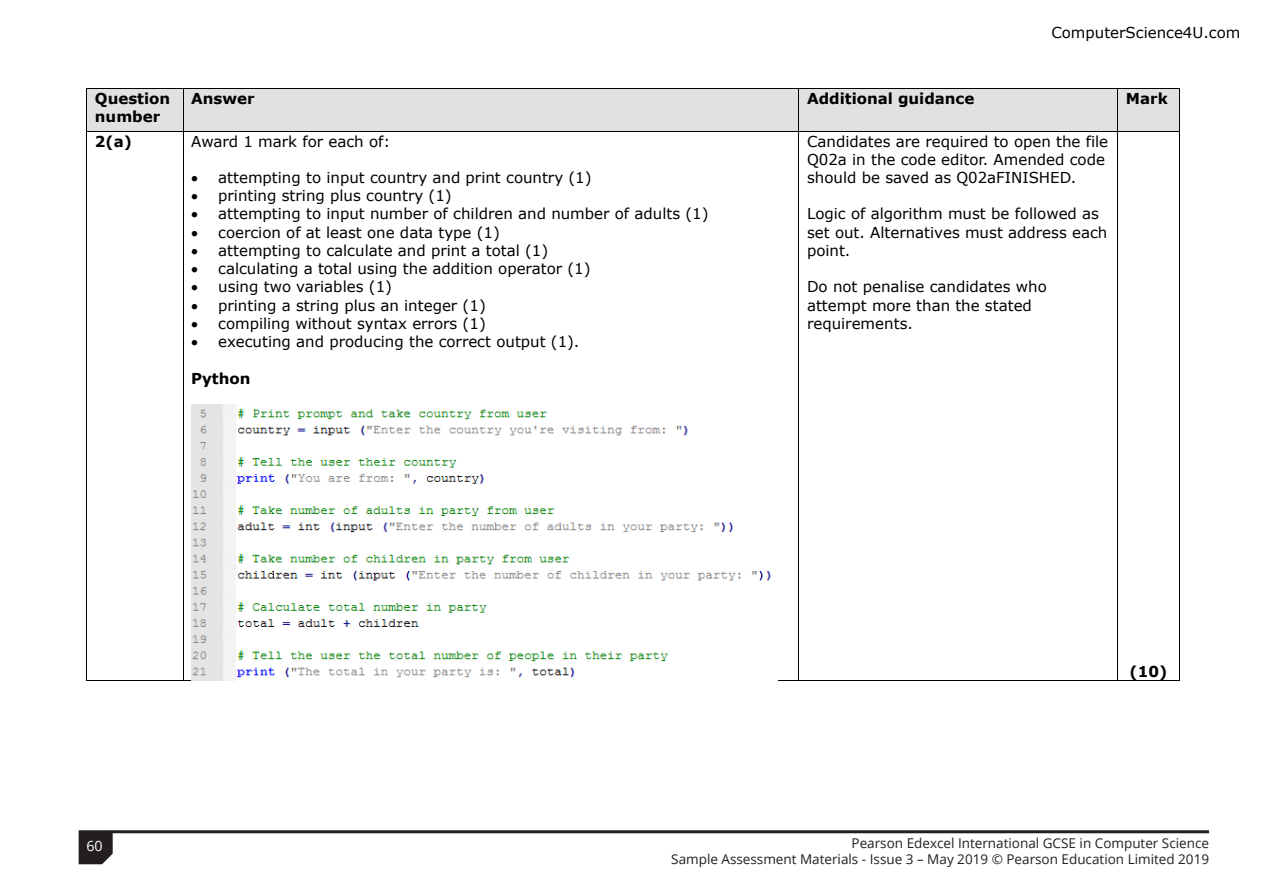
<style>
.page{position:relative;width:1263px;height:893px;background:#fff}
.page>*{position:absolute;margin:0;border:0;box-sizing:border-box;transform-origin:0 0}
.t1{font:15px/18.3px "Verdana";color:#000}
.t2{font:700 15px/18.1px "Verdana";color:#000}
.t3{font:14.25px "Open Sans";color:#fff}
.t4{font:13.5px/16.5px "Open Sans";color:#231f20;text-align:right}
</style>
<div class="page">
<div style="left:87px;top:89px;width:96px;height:42px;background:#e1e1e1"></div>
<div style="left:183px;top:89px;width:615px;height:42px;background:#e1e1e1"></div>
<div style="left:799px;top:89px;width:318px;height:42px;background:#e1e1e1"></div>
<div style="left:1118px;top:89px;width:60px;height:42px;background:#e1e1e1"></div>
<hr style="left:87px;top:88px;width:96px;height:1px;background:#000">
<hr style="left:183px;top:88px;width:615px;height:1px;background:#000">
<hr style="left:799px;top:88px;width:318px;height:1px;background:#000">
<hr style="left:1118px;top:88px;width:61px;height:1px;background:#000">
<hr style="left:86px;top:89px;width:1px;height:42px;background:#000">
<hr style="left:183px;top:89px;width:1px;height:42px;background:#000">
<hr style="left:798px;top:89px;width:1px;height:42px;background:#000">
<hr style="left:1117px;top:89px;width:1px;height:42px;background:#000">
<hr style="left:1179px;top:89px;width:1px;height:42px;background:#000">
<hr style="left:87px;top:131px;width:96px;height:1px;background:#000">
<hr style="left:183px;top:131px;width:615px;height:1px;background:#000">
<hr style="left:799px;top:131px;width:318px;height:1px;background:#000">
<hr style="left:1118px;top:131px;width:61px;height:1px;background:#000">
<hr style="left:86px;top:131px;width:1px;height:549px;background:#000">
<hr style="left:87px;top:680px;width:96px;height:1px;background:#000">
<hr style="left:183px;top:131px;width:1px;height:549px;background:#000">
<hr style="left:183px;top:680px;width:615px;height:1px;background:#000">
<hr style="left:798px;top:131px;width:1px;height:549px;background:#000">
<hr style="left:799px;top:680px;width:318px;height:1px;background:#000">
<hr style="left:1117px;top:131px;width:1px;height:549px;background:#000">
<hr style="left:1118px;top:680px;width:61px;height:1px;background:#000">
<hr style="left:1179px;top:131px;width:1px;height:549px;background:#000">
<img style="left:191px;top:405px;width:580px;height:275px">
<hr style="left:112px;top:830px;width:1097px;height:3px;background:#231f20">
<svg style="left:79px;top:830px;width:34px;height:34px"></svg>
<p class="t2" style="left:95px;top:89px;width:77px">Question number</p>
<p class="t2" style="left:191px;top:89px;width:65px">Answer</p>
<p class="t2" style="left:807px;top:89px;width:169px">Additional guidance</p>
<p class="t2" style="left:1126px;top:89px;width:43px">Mark</p>
<p class="t2" style="left:95px;top:132px;width:39px">2(a)</p>
<p class="t1" style="left:191px;top:131px;width:200px">Award 1 mark for each of:</p>
<p class="t1" style="left:191px;top:168px;width:402px">• attempting to input country and print country (1)</p>
<p class="t1" style="left:191px;top:186px;width:262px">• printing string plus country (1)</p>
<p class="t1" style="left:191px;top:204px;width:519px">• attempting to input number of children and number of adults (1)</p>
<p class="t1" style="left:191px;top:223px;width:310px">• coercion of at least one data type (1)</p>
<p class="t1" style="left:191px;top:241px;width:359px">• attempting to calculate and print a total (1)</p>
<p class="t1" style="left:191px;top:259px;width:401px">• calculating a total using the addition operator (1)</p>
<p class="t1" style="left:191px;top:277px;width:202px">• using two variables (1)</p>
<p class="t1" style="left:191px;top:296px;width:296px">• printing a string plus an integer (1)</p>
<p class="t1" style="left:191px;top:314px;width:296px">• compiling without syntax errors (1)</p>
<p class="t1" style="left:191px;top:332px;width:390px">• executing and producing the correct output (1).</p>
<p class="t2" style="left:191px;top:369px;width:61px">Python</p>
<p class="t1" style="left:807px;top:131px;width:303px">Candidates are required to open the file<br>Q02a in the code editor. Amended code should be saved as Q02aFINISHED.</p>
<p class="t1" style="left:807px;top:204px;width:302px">Logic of algorithm must be followed as set out. Alternatives must address each point.</p>
<p class="t1" style="left:807px;top:277px;width:241px">Do not penalise candidates who attempt more than the stated requirements.</p>
<p class="t2" style="left:1129px;top:662px;width:39px">(10)</p>
<p class="t3" style="left:86px;top:836px;width:18px">60</p>
<p class="t4" style="left:671px;top:834px;width:539px">Pearson Edexcel International GCSE in Computer Science<br>Sample Assessment Materials - Issue 3 – May 2019 © Pearson Education Limited 2019</p>
</div>
